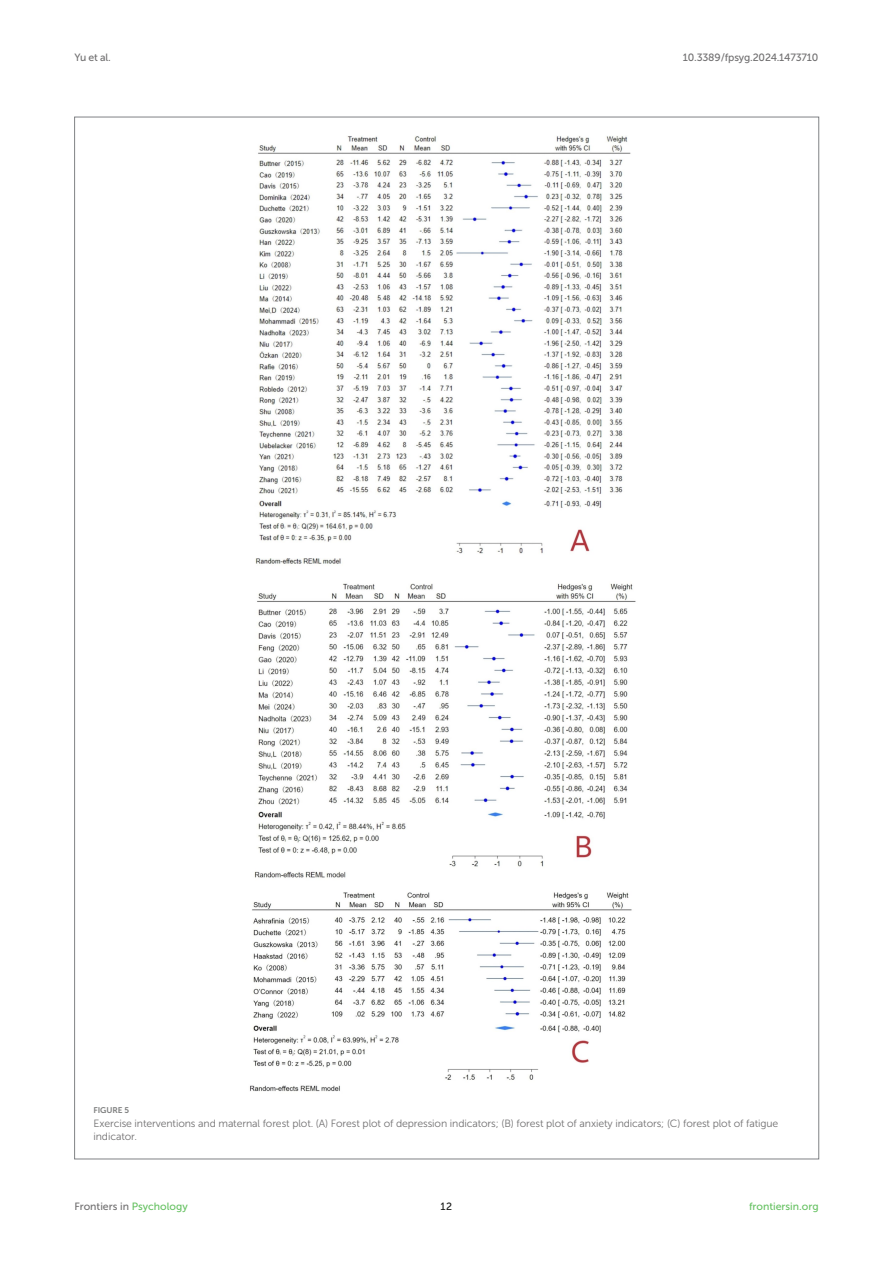
<style>
.page{position:relative;width:893px;height:1263px;background:#fff}
.page>*{position:absolute;margin:0;border:0;box-sizing:border-box;transform-origin:0 0}
.FIG_LEG{font:10.5px/13.5px "Museo Sans 300";letter-spacing:-.01em;color:#706f70}
.t1{font:10.5px "Museo Sans 500";letter-spacing:-.015em;color:#706f70}
.t2{font:10.5px "Museo Sans 500";color:#65c161}
.t3{font:10.5px "Museo Sans 500";color:#1b1c1b}
.FIG_HD{font:8.25px "Museo Sans 700";letter-spacing:-.01em;color:#7e7f7f}
.s1{color:#65c161}
</style>
<div class="page">
<img style="left:250px;top:136px;width:386px;height:956px">
<p class="t1" style="left:74px;top:51px;width:38px">Yu et al.</p>
<p class="t1" style="left:683px;top:51px;width:137px">10.3389/fpsyg.2024.1473710</p>
<p class="FIG_HD" style="left:94px;top:1105px;width:37px">FIGURE 5</p>
<p class="FIG_LEG" style="left:94px;top:1116px;width:686px">Exercise interventions and maternal forest plot. (A) Forest plot of depression indicators; (B) forest plot of anxiety indicators; (C) forest plot of fatigue indicator.</p>
<p class="t1" style="left:74px;top:1200px;width:115px">Frontiers in <span class="s1">Psychology</span></p>
<p class="t3" style="left:441px;top:1200px;width:13px">12</p>
<p class="t2" style="left:749px;top:1200px;width:71px">frontiersin.org</p>
</div>
